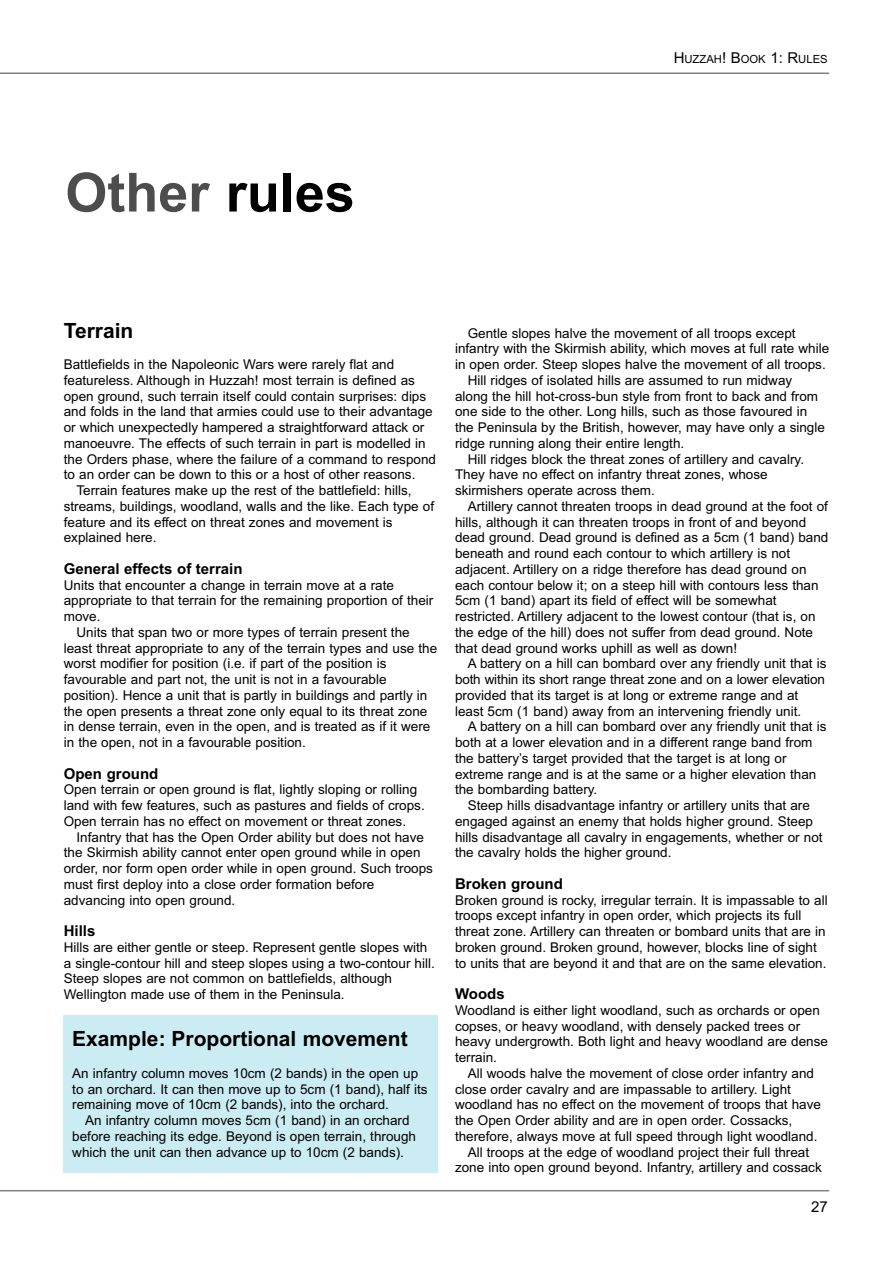
<style>
.page{position:relative;width:893px;height:1263px;background:#fff}
.page>*{position:absolute;margin:0;border:0;box-sizing:border-box;transform-origin:0 0}
.t1{font:700 54px "Arial";color:#4d4d4d}
.t2{font:700 21px "Arial";color:#000}
.t3{font:700 15px "Arial";color:#000}
.t4{font:15px "Arial";color:#000}
.t5{font:13.5px/15.8px "Arial";color:#000}
.t6{font:11.25px "Arial";color:#000}
.s1{color:#000}
.s2{font-size:15px}
</style>
<div class="page">
<hr style="left:0;top:73px;width:829px;height:1px;background:#808080">
<hr style="left:0;top:1190px;width:829px;height:1px;background:#808080">
<div style="left:64px;top:1015px;width:374px;height:157px;background:#ccecf4"></div>
<h1 class="t1" style="left:65px;top:161px;width:291px">Other <span class="s1">rules</span></h1>
<p class="t6" style="left:674px;top:53px;width:155px"><span class="s2">H</span>UZZAH<span class="s2">! B</span>OOK <span class="s2">1: R</span>ULES</p>
<h2 class="t2" style="left:64px;top:318px;width:71px">Terrain</h2>
<p class="t5" style="left:64px;top:356px;width:332px">Battlefields in the Napoleonic Wars were rarely flat and</p>
<p class="t5" style="left:64px;top:372px;width:353px">featureless. Although in Huzzah! most terrain is defined as</p>
<p class="t5" style="left:64px;top:388px;width:364px">open ground, such terrain itself could contain surprises: dips</p>
<p class="t5" style="left:64px;top:404px;width:370px">and folds in the land that armies could use to their advantage</p>
<p class="t5" style="left:64px;top:419px;width:362px">or which unexpectedly hampered a straightforward attack or</p>
<p class="t5" style="left:64px;top:435px;width:363px">manoeuvre. The effects of such terrain in part is modelled in</p>
<p class="t5" style="left:64px;top:451px;width:374px">the Orders phase, where the failure of a command to respond</p>
<p class="t5" style="left:64px;top:467px;width:353px">to an order can be down to this or a host of other reasons.</p>
<p class="t5" style="left:77px;top:482px;width:337px">Terrain features make up the rest of the battlefield: hills,</p>
<p class="t5" style="left:64px;top:498px;width:372px">streams, buildings, woodland, walls and the like. Each type of</p>
<p class="t5" style="left:64px;top:514px;width:330px">feature and its effect on threat zones and movement is</p>
<p class="t5" style="left:64px;top:530px;width:94px">explained here.</p>
<p class="t3" style="left:64px;top:560px;width:180px">General effects of terrain</p>
<p class="t5" style="left:64px;top:577px;width:332px">Units that encounter a change in terrain move at a rate</p>
<p class="t5" style="left:64px;top:593px;width:371px">appropriate to that terrain for the remaining proportion of their</p>
<p class="t5" style="left:64px;top:608px;width:38px">move.</p>
<p class="t5" style="left:77px;top:624px;width:335px">Units that span two or more types of terrain present the</p>
<p class="t5" style="left:64px;top:640px;width:375px">least threat appropriate to any of the terrain types and use the</p>
<p class="t5" style="left:64px;top:656px;width:324px">worst modifier for position (i.e. if part of the position is</p>
<p class="t5" style="left:64px;top:671px;width:324px">favourable and part not, the unit is not in a favourable</p>
<p class="t5" style="left:64px;top:687px;width:365px">position). Hence a unit that is partly in buildings and partly in</p>
<p class="t5" style="left:64px;top:703px;width:365px">the open presents a threat zone only equal to its threat zone</p>
<p class="t5" style="left:64px;top:719px;width:368px">in dense terrain, even in the open, and is treated as if it were</p>
<p class="t5" style="left:64px;top:734px;width:244px">in the open, not in a favourable position.</p>
<p class="t3" style="left:64px;top:765px;width:96px">Open ground</p>
<p class="t5" style="left:64px;top:782px;width:362px">Open terrain or open ground is flat, lightly sloping or rolling land with few features, such as pastures and fields of crops.<br>Open terrain has no effect on movement or threat zones.</p>
<p class="t5" style="left:64px;top:829px;width:371px;text-indent:13px">Infantry that has the Open Order ability but does not have the Skirmish ability cannot enter open ground while in open order, nor form open order while in open ground. Such troops must first deploy into a close order formation before advancing into open ground.</p>
<p class="t3" style="left:64px;top:922px;width:33px">Hills</p>
<p class="t5" style="left:64px;top:939px;width:373px">Hills are either gentle or steep. Represent gentle slopes with a single-contour hill and steep slopes using a two-contour hill.<br>Steep slopes are not common on battlefields, although Wellington made use of them in the Peninsula.</p>
<h2 class="t2" style="left:72px;top:1027px;width:337px">Example: Proportional movement</h2>
<p class="t5" style="left:72px;top:1065px;width:357px">An infantry column moves 10cm (2 bands) in the open up to an orchard. It can then move up to 5cm (1 band), half its remaining move of 10cm (2 bands), into the orchard.</p>
<p class="t5" style="left:72px;top:1112px;width:345px;text-indent:13px">An infantry column moves 5cm (1 band) in an orchard before reaching its edge. Beyond is open terrain, through which the unit can then advance up to 10cm (2 bands).</p>
<p class="t5" style="left:468px;top:325px;width:329px">Gentle slopes halve the movement of all troops except</p>
<p class="t5" style="left:455px;top:341px;width:376px">infantry with the Skirmish ability, which moves at full rate while</p>
<p class="t5" style="left:455px;top:356px;width:372px">in open order. Steep slopes halve the movement of all troops.</p>
<p class="t5" style="left:468px;top:372px;width:326px">Hill ridges of isolated hills are assumed to run midway</p>
<p class="t5" style="left:455px;top:388px;width:365px">along the hill hot-cross-bun style from front to back and from</p>
<p class="t5" style="left:455px;top:404px;width:354px">one side to the other. Long hills, such as those favoured in</p>
<p class="t5" style="left:455px;top:419px;width:371px">the Peninsula by the British, however, may have only a single</p>
<p class="t5" style="left:455px;top:435px;width:231px">ridge running along their entire length.</p>
<p class="t5" style="left:468px;top:451px;width:338px">Hill ridges block the threat zones of artillery and cavalry.</p>
<p class="t5" style="left:455px;top:467px;width:314px">They have no effect on infantry threat zones, whose</p>
<p class="t5" style="left:455px;top:482px;width:201px">skirmishers operate across them.</p>
<p class="t5" style="left:468px;top:498px;width:362px">Artillery cannot threaten troops in dead ground at the foot of</p>
<p class="t5" style="left:455px;top:514px;width:353px">hills, although it can threaten troops in front of and beyond</p>
<p class="t5" style="left:455px;top:530px;width:375px">dead ground. Dead ground is defined as a 5cm (1 band) band</p>
<p class="t5" style="left:455px;top:545px;width:337px">beneath and round each contour to which artillery is not</p>
<p class="t5" style="left:455px;top:561px;width:353px">adjacent. Artillery on a ridge therefore has dead ground on</p>
<p class="t5" style="left:455px;top:577px;width:365px">each contour below it; on a steep hill with contours less than</p>
<p class="t5" style="left:455px;top:593px;width:323px">5cm (1 band) apart its field of effect will be somewhat</p>
<p class="t5" style="left:455px;top:608px;width:362px">restricted. Artillery adjacent to the lowest contour (that is, on</p>
<p class="t5" style="left:455px;top:624px;width:360px">the edge of the hill) does not suffer from dead ground. Note</p>
<p class="t5" style="left:455px;top:640px;width:284px">that dead ground works uphill as well as down!</p>
<p class="t5" style="left:468px;top:656px;width:360px">A battery on a hill can bombard over any friendly unit that is</p>
<p class="t5" style="left:455px;top:671px;width:371px">both within its short range threat zone and on a lower elevation</p>
<p class="t5" style="left:455px;top:687px;width:345px">provided that its target is at long or extreme range and at</p>
<p class="t5" style="left:455px;top:703px;width:348px">least 5cm (1 band) away from an intervening friendly unit.</p>
<p class="t5" style="left:468px;top:719px;width:360px">A battery on a hill can bombard over any friendly unit that is</p>
<p class="t5" style="left:455px;top:734px;width:359px">both at a lower elevation and in a different range band from</p>
<p class="t5" style="left:455px;top:750px;width:333px">the battery’s target provided that the target is at long or</p>
<p class="t5" style="left:455px;top:766px;width:363px">extreme range and is at the same or a higher elevation than</p>
<p class="t5" style="left:455px;top:782px;width:144px">the bombarding battery.</p>
<p class="t5" style="left:468px;top:797px;width:344px">Steep hills disadvantage infantry or artillery units that are</p>
<p class="t5" style="left:455px;top:813px;width:359px">engaged against an enemy that holds higher ground. Steep</p>
<p class="t5" style="left:455px;top:829px;width:369px">hills disadvantage all cavalry in engagements, whether or not</p>
<p class="t5" style="left:455px;top:845px;width:218px">the cavalry holds the higher ground.</p>
<p class="t3" style="left:455px;top:875px;width:109px">Broken ground</p>
<p class="t5" style="left:455px;top:892px;width:374px">Broken ground is rocky, irregular terrain. It is impassable to all troops except infantry in open order, which projects its full threat zone. Artillery can threaten or bombard units that are in broken ground. Broken ground, however, blocks line of sight to units that are beyond it and that are on the same elevation.</p>
<p class="t3" style="left:455px;top:985px;width:51px">Woods</p>
<p class="t5" style="left:455px;top:1002px;width:374px">Woodland is either light woodland, such as orchards or open copses, or heavy woodland, with densely packed trees or heavy undergrowth. Both light and heavy woodland are dense terrain.</p>
<p class="t5" style="left:468px;top:1065px;width:348px">All woods halve the movement of close order infantry and</p>
<p class="t5" style="left:455px;top:1081px;width:337px">close order cavalry and are impassable to artillery. Light</p>
<p class="t5" style="left:455px;top:1097px;width:368px">woodland has no effect on the movement of troops that have</p>
<p class="t5" style="left:455px;top:1112px;width:339px">the Open Order ability and are in open order. Cossacks,</p>
<p class="t5" style="left:455px;top:1128px;width:364px">therefore, always move at full speed through light woodland.</p>
<p class="t5" style="left:468px;top:1144px;width:343px">All troops at the edge of woodland project their full threat</p>
<p class="t5" style="left:455px;top:1160px;width:368px">zone into open ground beyond. Infantry, artillery and cossack</p>
<p class="t4" style="left:811px;top:1198px;width:18px">27</p>
</div>
